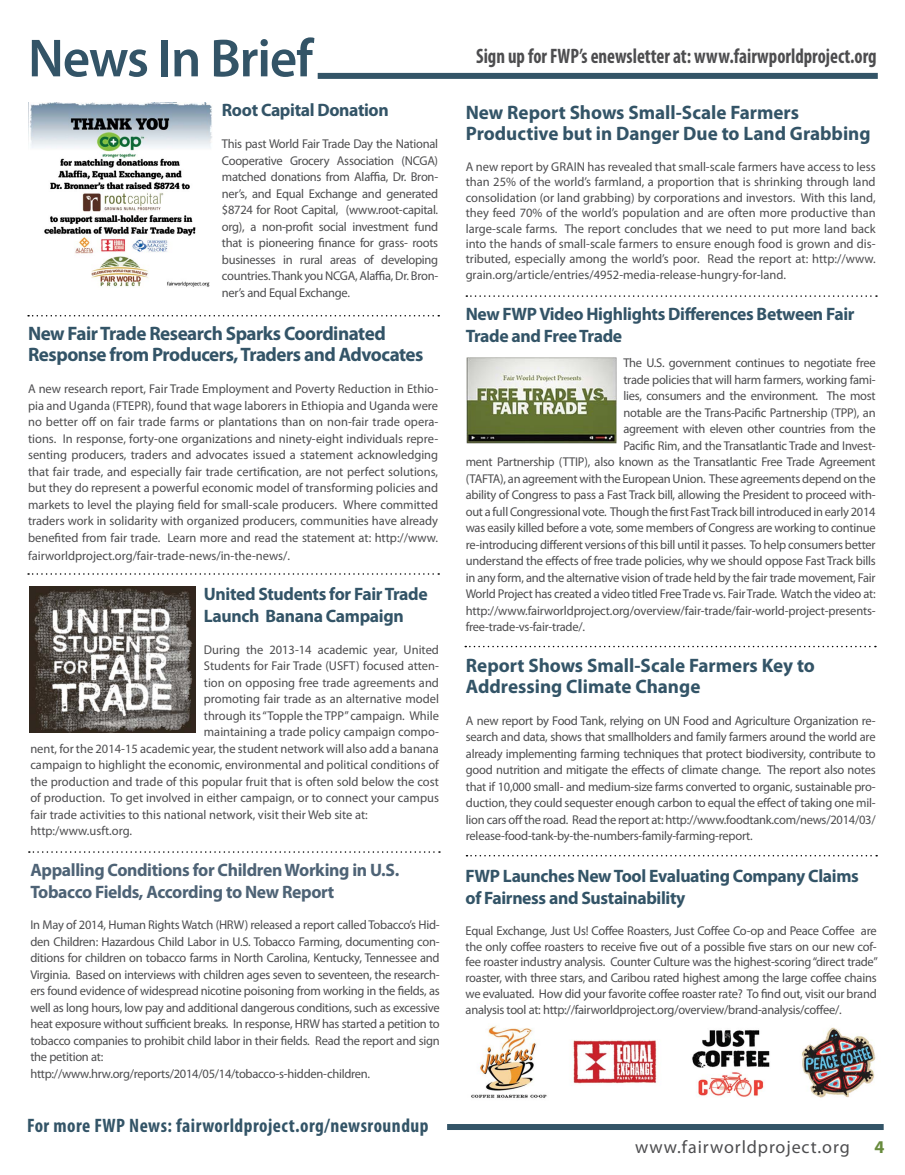
<style>
.page{position:relative;width:905px;height:1175px;background:#fff}
.page>*{position:absolute;margin:0;border:0;box-sizing:border-box;transform-origin:0 0}
.t1{font:600 54px "Myriad Pro";letter-spacing:-.02em;color:#335467}
.t2{font:700 condensed 21px "Myriad Pro";color:#4d4d4f;scale:.9 1}
.t3{font:700 19.5px/21px "Myriad Pro";letter-spacing:-.005em;color:#335467}
.t4{font:700 19.5px/21px "Myriad Pro";letter-spacing:-.025em;color:#335467}
.t5{font:700 condensed 19.5px "Myriad Pro";letter-spacing:.025em;color:#335467}
.t6{font:700 18px/21.6px "Myriad Pro";letter-spacing:-.02em;color:#335467}
.t7{font:700 18px/21.6px "Myriad Pro";letter-spacing:-.02em;color:#4e6376}
.t8{font:18px "Myriad Pro";letter-spacing:.05em;color:#4d4d4f}
.t9{font:700 18px "Myriad Pro";color:#688b3d}
.t10{font:12.75px/16.5px "Myriad Pro";letter-spacing:-.02em;color:#4d4d4f;text-align:justify}
.t11{font:12.75px "Myriad Pro";color:#4d4d4f}
</style>
<div class="page">
<img style="left:28px;top:103px;width:184px;height:184px">
<div style="left:318px;top:73px;width:559px;height:6px;background:#335467"></div>
<div style="left:447px;top:1124px;width:436px;height:6px;background:#335467"></div>
<img style="left:471px;top:1026px;width:405px;height:72px">
<svg style="left:28px;top:315px;width:411px;height:1px"></svg>
<svg style="left:466px;top:295px;width:410px;height:2px"></svg>
<img style="left:30px;top:587px;width:165px;height:146px">
<img style="left:467px;top:357px;width:149px;height:86px">
<svg style="left:28px;top:573px;width:411px;height:2px"></svg>
<svg style="left:29px;top:851px;width:411px;height:1px"></svg>
<svg style="left:465px;top:646px;width:410px;height:1px"></svg>
<svg style="left:466px;top:855px;width:411px;height:1px"></svg>
<h1 class="t1" style="left:28px;top:24px;width:286px">News In Brief</h1>
<h3 class="t6" style="left:222px;top:99px;width:168px">Root Capital Donation</h3>
<p class="t10" style="left:222px;top:135px;width:218px">This past World Fair Trade Day the National Cooperative Grocery Association (NCGA) matched donations from Alaffia, Dr. Bron&shy;ner’s, and Equal Exchange and generated $8724 for Root Capital, (www.root-capital. org), a non-profit social investment fund that is pioneering finance for grass- roots businesses in rural areas of developing countries. Thank you NCGA, Alaffia, Dr. Bron&shy;ner’s and Equal Exchange.</p>
<h3 class="t4" style="left:28px;top:323px;width:397px">New Fair Trade Research Sparks Coordinated<br>Response from Producers, Traders and Advocates</h3>
<p class="t10" style="left:28px;top:380px;width:411px">A new research report, Fair Trade Employment and Poverty Reduction in Ethio&shy;pia and Uganda (FTEPR), found that wage laborers in Ethiopia and Uganda were no better off on fair trade farms or plantations than on non-fair trade opera&shy;tions. In response, forty-one organizations and ninety-eight individuals repre&shy;senting producers, traders and advocates issued a statement acknowledging that fair trade, and especially fair trade certification, are not perfect solutions, but they do represent a powerful economic model of transforming policies and markets to level the playing field for small-scale producers. Where committed traders work in solidarity with organized producers, communities have already benefited from fair trade. Learn more and read the statement at: http://www.</p>
<p class="t11" style="left:28px;top:547px;width:263px">fairworldproject.org/fair-trade-news/in-the-news/.</p>
<h3 class="t6" style="left:204px;top:583px;width:225px">United Students for Fair Trade<br>Launch Banana Campaign</h3>
<p class="t11" style="left:204px;top:641px;width:236px">During the 2013-14 academic year, United</p>
<p class="t11" style="left:204px;top:658px;width:236px">Students for Fair Trade (USFT) focused atten-</p>
<p class="t11" style="left:204px;top:674px;width:236px">tion on opposing free trade agreements and</p>
<p class="t11" style="left:204px;top:691px;width:236px">promoting fair trade as an alternative model</p>
<p class="t11" style="left:204px;top:707px;width:236px">through its “Topple the TPP” campaign. While</p>
<p class="t11" style="left:204px;top:724px;width:236px">maintaining a trade policy campaign compo-</p>
<p class="t11" style="left:30px;top:740px;width:410px">nent, for the 2014-15 academic year, the student network will also add a banana</p>
<p class="t11" style="left:30px;top:757px;width:410px">campaign to highlight the economic, environmental and political conditions of</p>
<p class="t11" style="left:30px;top:773px;width:410px">the production and trade of this popular fruit that is often sold below the cost</p>
<p class="t11" style="left:30px;top:790px;width:410px">of production. To get involved in either campaign, or to connect your campus</p>
<p class="t11" style="left:30px;top:806px;width:339px">fair trade activities to this national network, visit their Web site at:</p>
<p class="t11" style="left:30px;top:823px;width:103px">http:/www.usft.org.</p>
<h3 class="t7" style="left:30px;top:858px;width:370px">Appalling Conditions for Children Working in U.S.<br>Tobacco Fields, According to New Report</h3>
<p class="t10" style="left:30px;top:916px;width:411px;text-align:left">In May of 2014, Human Rights Watch (HRW) released a report called Tobacco’s Hid&shy;den Children: Hazardous Child Labor in U.S. Tobacco Farming, documenting con&shy;ditions for children on tobacco farms in North Carolina, Kentucky, Tennessee and Virginia. Based on interviews with children ages seven to seventeen, the research&shy;ers found evidence of widespread nicotine poisoning from working in the fields, as well as long hours, low pay and additional dangerous conditions, such as excessive heat exposure without sufficient breaks. In response, HRW has started a petition to tobacco companies to prohibit child labor in their fields. Read the report and sign the petition at: http://www.hrw.org/reports/2014/05/14/tobacco-s-hidden-children.</p>
<h3 class="t5" style="left:27px;top:1113px;width:403px">For more FWP News: fairworldproject.org/newsroundup</h3>
<h2 class="t2" style="left:476px;top:43px;width:446px">Sign up for FWP’s enewsletter at: www.fairwporldproject.org</h2>
<h3 class="t3" style="left:465px;top:101px;width:406px">New Report Shows Small-Scale Farmers<br>Productive but in Danger Due to Land Grabbing</h3>
<p class="t10" style="left:465px;top:158px;width:411px;line-height:15.5px">A new report by GRAIN has revealed that small-scale farmers have access to less than 25% of the world’s farmland, a proportion that is shrinking through land consolidation (or land grabbing) by corporations and investors. With this land, they feed 70% of the world’s population and are often more productive than large-scale farms. The report concludes that we need to put more land back into the hands of small-scale farmers to ensure enough food is grown and dis&shy;tributed, especially among the world’s poor. Read the report at: http://www. grain.org/article/entries/4952-media-release-hungry-for-land.</p>
<h3 class="t6" style="left:465px;top:303px;width:390px">New FWP Video Highlights Differences Between Fair<br>Trade and Free Trade</h3>
<p class="t10" style="left:623px;top:354px;width:254px">The U.S. government continues to negotiate free</p>
<p class="t10" style="left:623px;top:371px;width:254px">trade policies that will harm farmers, working fami-</p>
<p class="t10" style="left:623px;top:387px;width:254px">lies, consumers and the environment. The most</p>
<p class="t10" style="left:623px;top:404px;width:254px">notable are the Trans-Pacific Partnership (TPP), an</p>
<p class="t10" style="left:623px;top:420px;width:254px">agreement with eleven other countries from the</p>
<p class="t10" style="left:623px;top:437px;width:254px">Pacific Rim, and the Transatlantic Trade and Invest-</p>
<p class="t10" style="left:465px;top:453px;width:411px">ment Partnership (TTIP), also known as the Transatlantic Free Trade Agreement</p>
<p class="t10" style="left:465px;top:470px;width:411px">(TAFTA), an agreement with the European Union. These agreements depend on the</p>
<p class="t10" style="left:465px;top:486px;width:411px">ability of Congress to pass a Fast Track bill, allowing the President to proceed with-</p>
<p class="t10" style="left:465px;top:503px;width:411px">out a full Congressional vote. Though the first Fast Track bill introduced in early 2014</p>
<p class="t10" style="left:465px;top:519px;width:411px">was easily killed before a vote, some members of Congress are working to continue</p>
<p class="t10" style="left:465px;top:536px;width:411px">re-introducing different versions of this bill until it passes. To help consumers better</p>
<p class="t10" style="left:465px;top:552px;width:411px">understand the effects of free trade policies, why we should oppose Fast Track bills</p>
<p class="t10" style="left:465px;top:569px;width:411px">in any form, and the alternative vision of trade held by the fair trade movement, Fair</p>
<p class="t10" style="left:465px;top:585px;width:411px">World Project has created a video titled Free Trade vs. Fair Trade. Watch the video at:</p>
<p class="t10" style="left:465px;top:602px;width:411px">http://www.fairworldproject.org/overview/fair-trade/fair-world-project-presents-</p>
<p class="t10" style="left:465px;top:618px;width:121px">free-trade-vs-fair-trade/.</p>
<h3 class="t3" style="left:466px;top:654px;width:350px">Report Shows Small-Scale Farmers Key to<br>Addressing Climate Change</h3>
<p class="t10" style="left:466px;top:712px;width:411px">A new report by Food Tank, relying on UN Food and Agriculture Organization re&shy;search and data, shows that smallholders and family farmers around the world are already implementing farming techniques that protect biodiversity, contribute to good nutrition and mitigate the effects of climate change. The report also notes that if 10,000 small- and medium-size farms converted to organic, sustainable pro&shy;duction, they could sequester enough carbon to equal the effect of taking one mil&shy;lion cars off the road. Read the report at: http://www.foodtank.com/news/2014/03/ release-food-tank-by-the-numbers-family-farming-report.</p>
<h3 class="t6" style="left:465px;top:864px;width:395px">FWP Launches New Tool Evaluating Company Claims of Fairness and Sustainability</h3>
<p class="t10" style="left:465px;top:922px;width:413px;line-height:15.8px">Equal Exchange, Just Us! Coffee Roasters, Just Coffee Co-op and Peace Coffee are the only coffee roasters to receive five out of a possible five stars on our new cof&shy;fee roaster industry analysis. Counter Culture was the highest-scoring “direct trade” roaster, with three stars, and Caribou rated highest among the large coffee chains we evaluated. How did your favorite coffee roaster rate? To find out, visit our brand analysis tool at: http://fairworldproject.org/overview/brand-analysis/coffee/.</p>
<h3 class="t8" style="left:635px;top:1135px;width:216px">www.fairworldproject.org</h3>
<h3 class="t9" style="left:874px;top:1135px;width:11px">4</h3>
</div>
